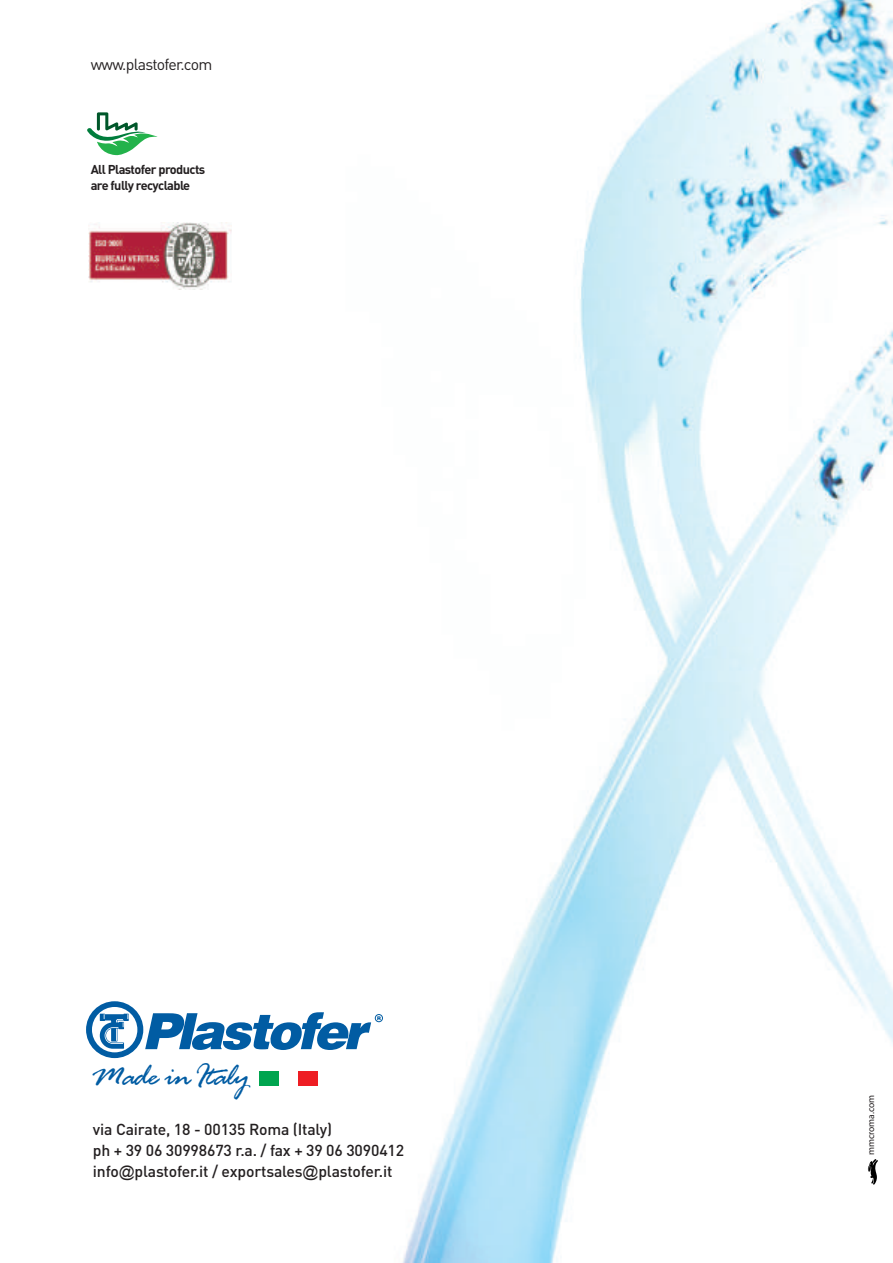
<style>
.page{position:relative;width:893px;height:1263px;background:#fff}
.page>*{position:absolute;margin:0;border:0;box-sizing:border-box;transform-origin:0 0}
.t1{font:33.45px "Rage Italic Let Plain";letter-spacing:-.015em;color:#015ca3}
.t2{font:15.9px "DIN";letter-spacing:-.045em;color:#231f20}
.t3{font:500 15.75px/21px "DIN";letter-spacing:-.01em;color:#231f20}
.t4{font:700 12.75px/15.3px "DIN Pro";letter-spacing:-.045em;color:#231f20}
.t5{font:9.6px "Myriad Pro";color:#231f20}
.s1{font-family:"Arial";font-weight:400}
</style>
<div class="page">
<img style="left:113px;top:0;width:780px;height:1263px">
<svg style="left:868px;top:1159px;width:10px;height:25px"></svg>
<div style="left:375px;top:1014px;width:8px;height:8px;border:1px solid #015ca3;border-radius:50%"></div>
<svg style="left:377px;top:1016px;width:4px;height:4px"></svg>
<svg style="left:86px;top:1001px;width:285px;height:57px"></svg>
<div style="left:259px;top:1071px;width:20px;height:15px;background:#00a54f"></div>
<div style="left:279px;top:1071px;width:19px;height:15px;background:#fff"></div>
<div style="left:298px;top:1071px;width:20px;height:15px;background:#ee1d23"></div>
<svg style="left:87px;top:112px;width:71px;height:43px"></svg>
<img style="left:88px;top:222px;width:143px;height:68px">
<p class="t2" style="left:91px;top:58px;width:123px">www.plastofer.com</p>
<p class="t4" style="left:91px;top:162px;width:116px">All Plastofer products are fully recyclable</p>
<h1 class="t1" style="left:91px;top:1062px;width:158px">Made in Italy</h1>
<p class="t3" style="left:93px;top:1120px;width:313px">via Cairate, 18 - 00135 Roma (Italy)<br>ph + 39 06 30998673 r.a. / fax + 39 06 3090412 info<span class="s1">@</span>plastofer.it / exportsales<span class="s1">@</span>plastofer.it</p>
<p class="t5" style="left:865px;top:1155px;width:62px;rotate:-90deg">mmcroma.com</p>
</div>
